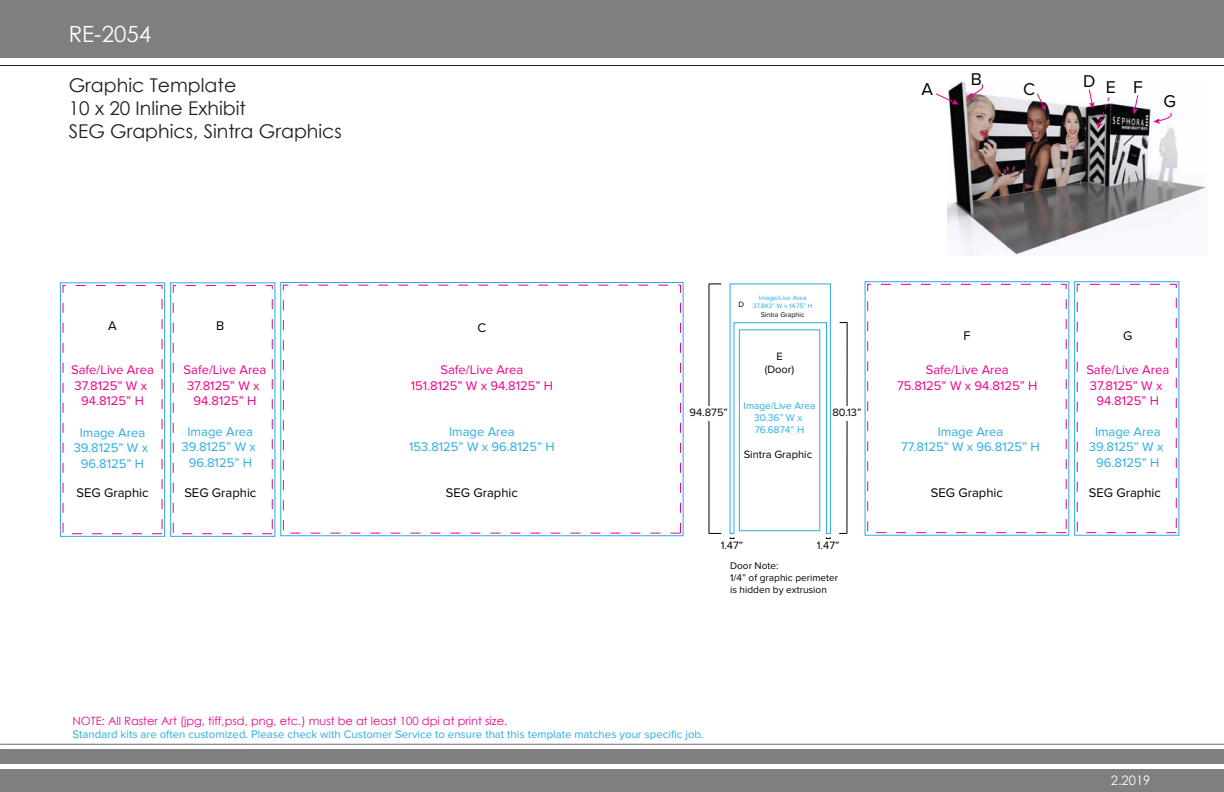
<style>
.page{position:relative;width:1224px;height:792px;background:#fff}
.page>*{position:absolute;margin:0;border:0;box-sizing:border-box;transform-origin:0 0}
.t1{font:22.3px "Century Gothic";color:#fff}
.t2{font:19px/22.7px "Century Gothic";color:#231f20}
.t3{font:17.7px "Proxima Nova";color:#000}
.t4{font:13px/15.6px "Proxima Nova";color:#ec008c;text-align:center}
.t5{font:13px/15.6px "Proxima Nova";color:#2aace2;text-align:center}
.t6{font:13px "Proxima Nova";color:#000}
.t7{font:13px "Century Gothic";color:#fff}
.t8{font:11.4px "Proxima Nova";color:#2aace2}
.t9{font:11.4px "Century Gothic";color:#ec008c}
.t10{font:11px/13.2px "Proxima Nova";color:#000;text-align:center}
.t11{font:10px/12px "Proxima Nova";color:#000}
.t12{font:10px/12px "Proxima Nova";color:#2aace2;text-align:center}
.t13{font:8.1px "Proxima Nova";color:#000}
.t14{font:7px "Proxima Nova";color:#000}
.t15{font:6.7px/8px "Proxima Nova";color:#2aace2;text-align:center}
</style>
<div class="page">
<img style="left:947px;top:81px;width:259px;height:175px">
<div style="left:60px;top:282px;width:105px;height:255px;border:1px solid #2aace2"></div>
<div style="left:170px;top:282px;width:105px;height:255px;border:1px solid #2aace2"></div>
<div style="left:280px;top:282px;width:404px;height:254px;border:1px solid #2aace2"></div>
<svg style="left:936px;top:93px;width:23px;height:12px"></svg>
<svg style="left:1036px;top:93px;width:10px;height:18px"></svg>
<svg style="left:967px;top:84px;width:21px;height:14px"></svg>
<div style="left:0;top:749px;width:1224px;height:43px;background:#7f7f80"></div>
<div style="left:0;top:764px;width:1224px;height:5px;background:#fff"></div>
<hr style="left:0;top:744px;width:1224px;height:1px;background:#231f20">
<div style="left:0;top:0;width:1224px;height:57px;background:#7f7f80"></div>
<hr style="left:0;top:65px;width:1224px;height:1px;background:#231f20">
<svg style="left:1132px;top:94px;width:7px;height:21px"></svg>
<svg style="left:1153px;top:112px;width:23px;height:12px"></svg>
<svg style="left:1088px;top:89px;width:22px;height:40px"></svg>
<div style="left:867px;top:284px;width:200px;height:249px;border:1px dashed #ec008c"></div>
<div style="left:865px;top:281px;width:204px;height:255px;border:1px solid #2aace2"></div>
<div style="left:1074px;top:281px;width:105px;height:255px;border:1px solid #2aace2"></div>
<hr style="left:709px;top:284px;width:1px;height:249px;background:#000">
<svg style="left:709px;top:533px;width:12px;height:1px"></svg>
<div style="left:697px;top:406px;width:24px;height:14px;background:#fff"></div>
<hr style="left:847px;top:323px;width:1px;height:210px;background:#000">
<div style="left:835px;top:406px;width:24px;height:14px;background:#fff"></div>
<svg style="left:729px;top:283px;width:102px;height:256px"></svg>
<div style="left:739px;top:329px;width:81px;height:202px;border:1px solid #2aace2"></div>
<svg style="left:709px;top:284px;width:12px;height:1px"></svg>
<h1 class="t1" style="left:69px;top:18px;width:84px">RE-2054</h1>
<h3 class="t3" style="left:971px;top:69px;width:13px">B</h3>
<h2 class="t2" style="left:69px;top:74px;width:169px">Graphic Template</h2>
<h3 class="t3" style="left:1023px;top:79px;width:13px">C</h3>
<h2 class="t2" style="left:69px;top:96px;width:275px">10 x 20 Inline Exhibit<br>SEG Graphics, Sintra Graphics</h2>
<h3 class="t3" style="left:922px;top:79px;width:13px">A</h3>
<h3 class="t3" style="left:1083px;top:77px;width:61px">DE F</h3>
<h3 class="t3" style="left:1163px;top:91px;width:14px">G</h3>
<p class="t13" style="left:738px;top:299px;width:7px">D</p>
<p class="t15" style="left:753px;top:293px;width:62px">Image/Live Area<br>37.843” W x 14.75” H</p>
<p class="t14" style="left:761px;top:311px;width:45px">Sintra Graphic</p>
<p class="t6" style="left:108px;top:318px;width:10px">A</p>
<p class="t6" style="left:216px;top:318px;width:10px">B</p>
<p class="t6" style="left:478px;top:320px;width:10px">C</p>
<p class="t6" style="left:963px;top:329px;width:9px">F</p>
<p class="t6" style="left:1123px;top:329px;width:11px">G</p>
<p class="t4" style="left:71px;top:362px;width:84px">Safe/Live Area<br>37.8125” W x<br>94.8125” H</p>
<p class="t5" style="left:74px;top:425px;width:76px">Image Area<br>39.8125” W x<br>96.8125” H</p>
<p class="t4" style="left:184px;top:362px;width:84px">Safe/Live Area<br>37.8125” W x<br>94.8125” H</p>
<p class="t5" style="left:182px;top:424px;width:76px">Image Area<br>39.8125” W x<br>96.8125” H</p>
<p class="t4" style="left:411px;top:362px;width:144px">Safe/Live Area<br>151.8125” W x 94.8125” H</p>
<p class="t5" style="left:409px;top:424px;width:147px">Image Area<br>153.8125” W x 96.8125” H</p>
<p class="t10" style="left:765px;top:350px;width:31px">E (Door)</p>
<p class="t12" style="left:744px;top:400px;width:73px">Image/Live Area<br>30.36” W x<br>76.6874” H</p>
<p class="t10" style="left:690px;top:406px;width:40px">94.875”</p>
<p class="t10" style="left:832px;top:406px;width:30px">80.13”</p>
<p class="t10" style="left:744px;top:448px;width:70px">Sintra Graphic</p>
<p class="t4" style="left:897px;top:362px;width:142px">Safe/Live Area<br>75.8125” W x 94.8125” H</p>
<p class="t5" style="left:901px;top:424px;width:140px">Image Area<br>77.8125” W x 96.8125” H</p>
<p class="t4" style="left:1086px;top:362px;width:84px">Safe/Live Area<br>37.8125” W x<br>94.8125” H</p>
<p class="t5" style="left:1089px;top:424px;width:76px">Image Area<br>39.8125” W x<br>96.8125” H</p>
<p class="t6" style="left:77px;top:485px;width:74px">SEG Graphic</p>
<p class="t6" style="left:184px;top:485px;width:74px">SEG Graphic</p>
<p class="t6" style="left:446px;top:485px;width:74px">SEG Graphic</p>
<p class="t6" style="left:931px;top:485px;width:74px">SEG Graphic</p>
<p class="t6" style="left:1089px;top:485px;width:74px">SEG Graphic</p>
<p class="t10" style="left:721px;top:539px;width:24px">1.47”</p>
<p class="t10" style="left:817px;top:539px;width:24px">1.47”</p>
<p class="t11" style="left:730px;top:560px;width:110px">Door Note:<br>1/4” of graphic perimeter is hidden by extrusion</p>
<p class="t9" style="left:73px;top:713px;width:436px">NOTE: All Raster Art (jpg, tiff,psd, png, etc.) must be at least 100 dpi at print size.</p>
<p class="t8" style="left:73px;top:728px;width:633px">Standard kits are often customized. Please check with Customer Service to ensure that this template matches your specific job.</p>
<p class="t7" style="left:1111px;top:771px;width:41px">2.2019</p>
</div>
